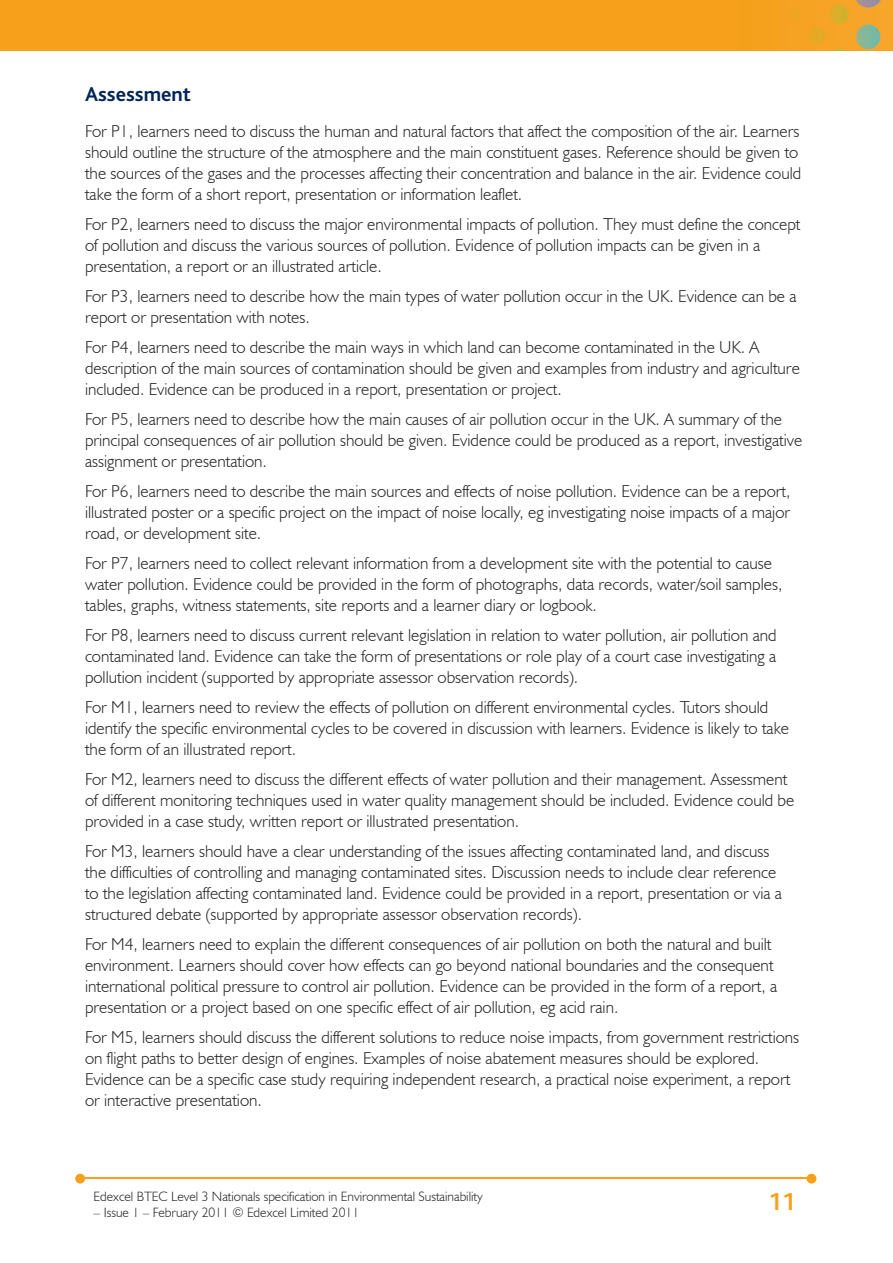
<style>
.page{position:relative;width:893px;height:1263px;background:#fff}
.page>*{position:absolute;margin:0;border:0;box-sizing:border-box;transform-origin:0 0}
.t1{font:700 25.5px "Bliss";color:#f6a01b}
.t2{font:700 21px "Bliss";color:#002556}
.t3{font:300 17.25px/21px "Humanist 521 BT";color:#231f20}
.t4{font:300 13.5px "Humanist 521 BT";color:#231f20}
</style>
<div class="page">
<img style="left:0;top:0;width:893px;height:51px">
<hr style="left:82px;top:1178px;width:728px;height:1px;background:#f6a01b">
<svg style="left:807px;top:1174px;width:9px;height:9px"></svg>
<svg style="left:75px;top:1174px;width:10px;height:9px"></svg>
<p class="t2" style="left:85px;top:83px;width:108px">Assessment</p>
<p class="t3" style="left:85px;top:120px;width:718px">For P1, learners need to discuss the human and natural factors that affect the composition of the air. Learners should outline the structure of the atmosphere and the main constituent gases. Reference should be given to the sources of the gases and the processes affecting their concentration and balance in the air. Evidence could take the form of a short report, presentation or information leaflet.</p>
<p class="t3" style="left:85px;top:213px;width:717px">For P2, learners need to discuss the major environmental impacts of pollution. They must define the concept of pollution and discuss the various sources of pollution. Evidence of pollution impacts can be given in a presentation, a report or an illustrated article.</p>
<p class="t3" style="left:85px;top:285px;width:713px">For P3, learners need to describe how the main types of water pollution occur in the UK. Evidence can be a report or presentation with notes.</p>
<p class="t3" style="left:85px;top:336px;width:716px">For P4, learners need to describe the main ways in which land can become contaminated in the UK. A description of the main sources of contamination should be given and examples from industry and agriculture included. Evidence can be produced in a report, presentation or project.</p>
<p class="t3" style="left:85px;top:408px;width:719px">For P5, learners need to describe how the main causes of air pollution occur in the UK. A summary of the principal consequences of air pollution should be given. Evidence could be produced as a report, investigative assignment or presentation.</p>
<p class="t3" style="left:85px;top:480px;width:707px;text-align:justify">For P6, learners need to describe the main sources and effects of noise pollution. Evidence can be a report, illustrated poster or a specific project on the impact of noise locally, eg investigating noise impacts of a major road, or development site.</p>
<p class="t3" style="left:85px;top:552px;width:699px">For P7, learners need to collect relevant information from a development site with the potential to cause water pollution. Evidence could be provided in the form of photographs, data records, water/soil samples, tables, graphs, witness statements, site reports and a learner diary or logbook.</p>
<p class="t3" style="left:85px;top:624px;width:693px;text-align:justify">For P8, learners need to discuss current relevant legislation in relation to water pollution, air pollution and contaminated land. Evidence can take the form of presentations or role play of a court case investigating a pollution incident (supported by appropriate assessor observation records).</p>
<p class="t3" style="left:85px;top:696px;width:705px">For M1, learners need to review the effects of pollution on different environmental cycles. Tutors should identify the specific environmental cycles to be covered in discussion with learners. Evidence is likely to take the form of an illustrated report.</p>
<p class="t3" style="left:85px;top:768px;width:711px">For M2, learners need to discuss the different effects of water pollution and their management. Assessment of different monitoring techniques used in water quality management should be included. Evidence could be provided in a case study, written report or illustrated presentation.</p>
<p class="t3" style="left:85px;top:840px;width:698px">For M3, learners should have a clear understanding of the issues affecting contaminated land, and discuss the difficulties of controlling and managing contaminated sites. Discussion needs to include clear reference to the legislation affecting contaminated land. Evidence could be provided in a report, presentation or via a structured debate (supported by appropriate assessor observation records).</p>
<p class="t3" style="left:85px;top:933px;width:694px">For M4, learners need to explain the different consequences of air pollution on both the natural and built environment. Learners should cover how effects can go beyond national boundaries and the consequent international political pressure to control air pollution. Evidence can be provided in the form of a report, a presentation or a project based on one specific effect of air pollution, eg acid rain.</p>
<p class="t3" style="left:85px;top:1026px;width:716px">For M5, learners should discuss the different solutions to reduce noise impacts, from government restrictions on flight paths to better design of engines. Examples of noise abatement measures should be explored.<br>Evidence can be a specific case study requiring independent research, a practical noise experiment, a report or interactive presentation.</p>
<p class="t4" style="left:94px;top:1188px;width:391px">Edexcel BTEC Level 3 Nationals specification in Environmental Sustainability</p>
<p class="t4" style="left:94px;top:1204px;width:267px">– Issue 1 – February 2011 © Edexcel Limited 2011</p>
<h1 class="t1" style="left:768px;top:1189px;width:29px">11</h1>
</div>
